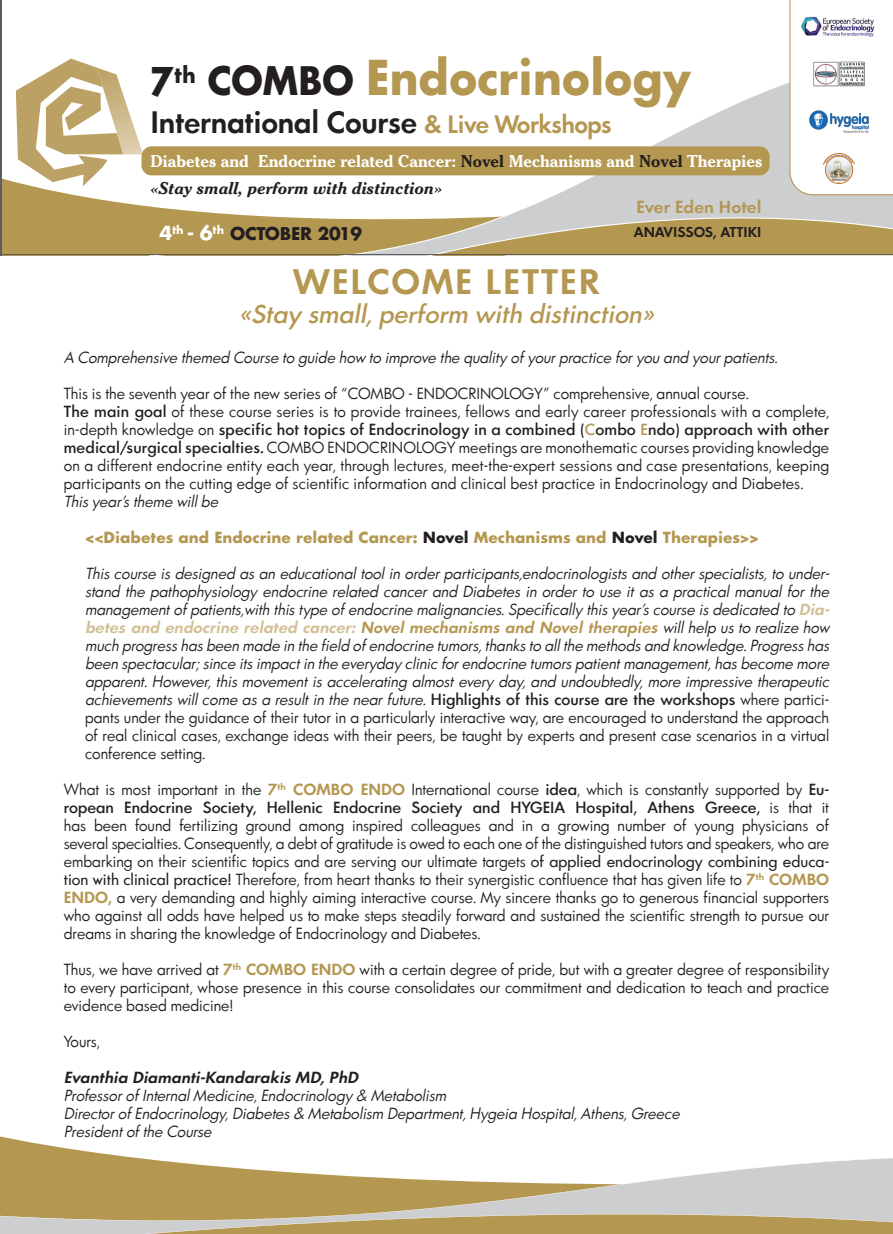
<style>
.page{position:relative;width:893px;height:1234px;background:#fff}
.page>*{position:absolute;margin:0;border:0;box-sizing:border-box;transform-origin:0 0}
.t1{font:46.95px "Art Futur H Extra";letter-spacing:-.005em;color:#b49750;scale:.94 1}
.PLAINO{font:33px "Art Futur H Bold";letter-spacing:.05em;color:#b49750}
.t2{font:28.8px "Art Futur H Bold";letter-spacing:-.015em;color:#231f20;scale:.94 1}
.PLAINO-2{font:italic 24px "Art Futur H Demi";color:#b49750}
.t3{font:17.25px "Art Futur H Extra";letter-spacing:-.015em;color:#231f20}
.t4{font:700 16.8px/27px "PF Cheltenham";color:#fff}
.t5{font:16.2px "Art Futur H Bold";color:#b49750}
.KEIMENO_DIN{font:15px/18px "Art Futur H Plain";color:#231f20;text-align:justify}
.KEIMENO_DIN-2{font:italic 15px/18px "Art Futur H Plain";letter-spacing:-.015em;color:#231f20}
.KEIMENO_DIN-3{font:15px "Art Futur H Extra";color:#b49750}
.KEIMENO_DIN-4{font:italic 15px "Art Futur H Bold";color:#231f20}
.t6{font:13.35px "Art Futur H Bold";color:#231f20}
.s1{font-size:37.35px;color:#231f20}
.s2{font-size:38.4px;color:#231f20}
.s3{font-size:23.55px;color:#b49750}
.s4{color:#231f20}
.s5{font-style:italic;color:#231f20}
.s6{font-size:19.05px;color:#fff}
.s7{font-family:"Art Futur H Demi"}
.s8{font-family:"Art Futur H Demi";color:#b49750}
.s9{font-family:"Art Futur H Bold";color:#d2be94}
.s10{font-family:"Art Futur H Bold";color:#b49750}
.s11{font-family:"Art Futur H Demi";font-style:normal}
.s12{font-style:normal}
.s13{font-family:"Art Futur H Medium"}
</style>
<div class="page">
<svg style="left:2px;top:173px;width:147px;height:81px;background:#bfa669"></svg>
<svg style="left:149px;top:175px;width:309px;height:79px"></svg>
<svg style="left:16px;top:59px;width:127px;height:127px"></svg>
<svg style="left:458px;top:0;width:435px;height:254px"></svg>
<img style="left:808px;top:110px;width:62px;height:22px">
<img style="left:813px;top:61px;width:52px;height:26px">
<hr style="left:0;top:0;width:2px;height:255px;background:#5d5d5d">
<hr style="left:0;top:254px;width:893px;height:1px;background:#5d5d5d">
<div style="left:141px;top:146px;width:629px;height:29px;background:#b49750;border-radius:10px"></div>
<svg style="left:0;top:1136px;width:121px;height:20px"></svg>
<svg style="left:0;top:1156px;width:893px;height:77px"></svg>
<h1 class="t1" style="left:151px;top:49px;width:577px"><span class="s1">7</span><sup>th</sup> <span class="s2">COMBO</span> Endocrinology</h1>
<h3 class="t2" style="left:151px;top:105px;width:492px">International Course <span class="s3">&amp; Live Workshops</span></h3>
<p class="t4" style="left:151px;top:147px;width:613px">Diabetes and Endocrine related Cancer: <span class="s4">Novel</span> Mechanisms and <span class="s4">Novel</span> Therapies <span class="s5">«Stay small, perform with distinction»</span></p>
<p class="t5" style="left:636px;top:198px;width:127px">Ever Eden Hotel</p>
<p class="t3" style="left:159px;top:223px;width:204px"><span class="s6">4</span><sup>th</sup> <span class="s6">- 6</span><sup>th</sup> OCTOBER 2019</p>
<p class="t6" style="left:634px;top:224px;width:129px">ANAVISSOS, ATTIKI</p>
<p class="PLAINO" style="left:293px;top:262px;width:309px">WELCOME LETTER</p>
<p class="PLAINO-2" style="left:239px;top:301px;width:421px">«Stay small, perform with distinction»</p>
<p class="KEIMENO_DIN-2" style="left:64px;top:349px;width:718px">A Comprehensive themed Course to guide how to improve the quality ofyourpractice foryou and yourpatients.</p>
<p class="KEIMENO_DIN" style="left:64px;top:385px;width:686px">This is the seventh year of the new series of “COMBO - ENDOCRINOLOGY” comprehensive, annual course.</p>
<p class="KEIMENO_DIN" style="left:64px;top:403px;width:767px"><span class="s7">The main goal</span> of these course series is to provide trainees, fellows and early career professionals with a complete, in-depth knowledge on <span class="s7">specific hot topics of Endocrinology in a combined (</span><span class="s8">C</span><span class="s7">ombo</span> <span class="s8">E</span><span class="s7">ndo) approach with other medical/surgical specialties.</span> COMBO ENDOCRINOLOGY meetings are monothematic courses providing knowledge on a different endocrine entity each year, through lectures, meet-the-expert sessions and case presentations, keeping participants on the cutting edge of scientific information and clinical best practice in Endocrinology and Diabetes.</p>
<p class="KEIMENO_DIN-2" style="left:64px;top:493px;width:159px">This year’s theme willbe</p>
<p class="KEIMENO_DIN-3" style="left:85px;top:527px;width:675px">&lt;&lt;Diabetes and Endocrine related Cancer: <span class="s4">Novel</span> Mechanisms and <span class="s4">Novel</span> Therapies&gt;&gt;</p>
<p class="KEIMENO_DIN-2" style="left:85px;top:565px;width:749px">This course is designed as an educational tool in order participants,endocrinologists and other specialists, to under&shy;stand the pathophysiology endocrine related cancer and Diabetes in order to use it as a practical manual for the managementofpatients,with this type ofendocrine malignancies.Specifically this year’s course is dedicated to <span class="s9">Dia&shy;betes and endocrine related cancer:</span> <span class="s10">Novel mechanisms and Novel therapies</span> will help us to realize how much progress has been made in the field ofendocrine tumors,thanks to allthe methods and knowledge.Progress has been spectacular;since its impactin the everyday clinic forendocrine tumors patientmanagement,has become more apparent. However, this movement is accelerating almost every day, and undoubtedly, more impressive therapeutic achievements will come as a result in the near future. <span class="s11">Highlights of this course are the workshops</span> <span class="s12">where partici&shy;pants under the guidance of their tutor in a particularly interactive way, are encouraged to understand the approach of real clinical cases, exchange ideas with their peers, be taught by experts and present case scenarios in a virtual conference setting.</span></p>
<p class="KEIMENO_DIN" style="left:64px;top:781px;width:767px">What is most important in the <span class="s10">7</span><sup>th</sup> <span class="s10">COMBO ENDO</span> International course <span class="s7">idea</span>, which is constantly supported by <span class="s7">Eu&shy;ropean Endocrine Society, Hellenic Endocrine Society and HYGEIA Hospital, Athens Greece,</span> is that it has been found fertilizing ground among inspired colleagues and in a growing number of young physicians of several specialties. Consequently, a debt of gratitude is owed to each one of the distinguished tutors and speakers, who are embarking on their scientific topics and are serving our ultimate targets <span class="s13">of applied endocrinology combining educa&shy;tion with clinical practice!</span> Therefore, from heart thanks to their synergistic confluence that has given life to <span class="s10">7</span><sup>th</sup> <span class="s10">COMBO ENDO,</span> a very demanding and highly aiming interactive course. My sincere thanks go to generous financial supporters who against all odds have helped us to make steps steadily forward and sustained the scientific strength to pursue our dreams in sharing the knowledge of Endocrinology and Diabetes.</p>
<p class="KEIMENO_DIN" style="left:64px;top:961px;width:767px">Thus, we have arrived at <span class="s10">7</span><sup>th</sup> <span class="s10">COMBO ENDO</span> with a certain degree of pride, but with a greater degree of responsibility to every participant, whose presence in this course consolidates our commitment and dedication to teach and practice evidence based medicine!</p>
<p class="KEIMENO_DIN" style="left:64px;top:1033px;width:38px">Yours,</p>
<p class="KEIMENO_DIN-4" style="left:64px;top:1068px;width:299px">Evanthia Diamanti-Kandarakis MD, PhD</p>
<p class="KEIMENO_DIN-2" style="left:64px;top:1087px;width:387px">ProfessorofInternalMedicine,Endocrinology &amp; Metabolism</p>
<p class="KEIMENO_DIN-2" style="left:64px;top:1105px;width:620px">DirectorofEndocrinology,Diabetes &amp; Metabolism Department,Hygeia Hospital,Athens,Greece</p>
<p class="KEIMENO_DIN-2" style="left:64px;top:1123px;width:152px">Presidentofthe Course</p>
</div>
